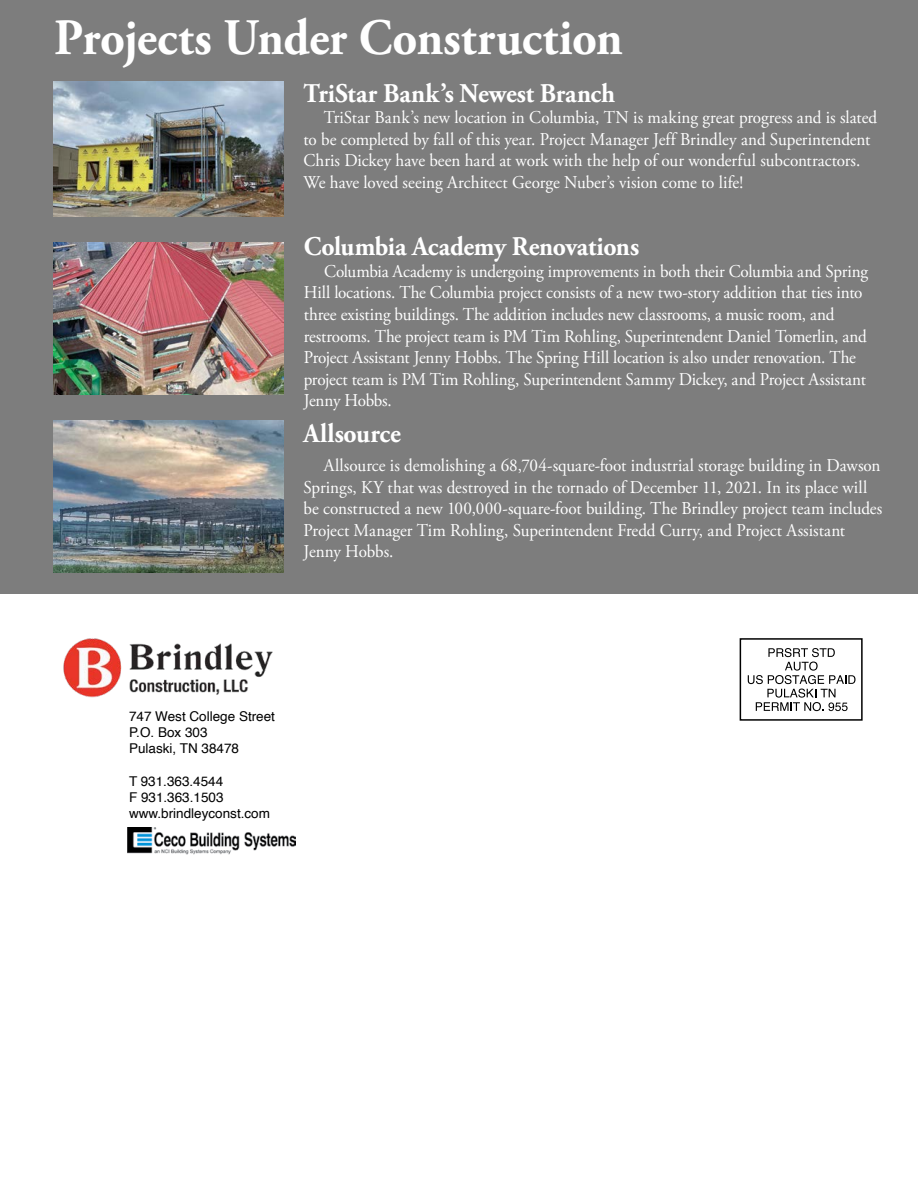
<style>
.page{position:relative;width:918px;height:1188px;background:#fff}
.page>*{position:absolute;margin:0;border:0;box-sizing:border-box;transform-origin:0 0}
.t1{font:700 51px "Adobe Garamond Pro";letter-spacing:-.005em;color:#fff;scale:.95 1}
.t2{font:700 27px "Adobe Garamond Pro";letter-spacing:-.005em;color:#fff;scale:.95 1}
.t3{font:18px/21.6px "Adobe Garamond Pro";letter-spacing:-.005em;color:#fff;scale:.95 1}
.t4{font:13.5px/16.2px "Helvetica";color:#000}
</style>
<div class="page">
<img style="left:127px;top:827px;width:168px;height:28px">
<img style="left:63px;top:638px;width:210px;height:60px">
<div style="left:740px;top:638px;width:123px;height:83px;border:2px solid #000"></div>
<svg style="left:748px;top:648px;width:108px;height:63px"></svg>
<div style="left:0;top:0;width:918px;height:594px;background:#7d7d7d"></div>
<img style="left:54px;top:82px;width:229px;height:135px">
<img style="left:54px;top:242px;width:229px;height:153px">
<img style="left:54px;top:420px;width:229px;height:152px">
<h1 class="t1" style="left:54px;top:8px;width:600px">Projects Under Construction</h1>
<h2 class="t2" style="left:303px;top:77px;width:330px">TriStar Bank’s Newest Branch</h2>
<p class="t3" style="left:303px;top:107px;width:605px;text-indent:20px">TriStar Bank’s new location in Columbia, TN is making great progress and is slated to be completed by fall of this year. Project Manager Jeff Brindley and Superintendent Chris Dickey have been hard at work with the help of our wonderful subcontractors.<br>We have loved seeing Architect George Nuber’s vision come to life!</p>
<h2 class="t2" style="left:304px;top:231px;width:355px">Columbia Academy Renovations</h2>
<p class="t3" style="left:304px;top:261px;width:596px;text-indent:20px">Columbia Academy is undergoing improvements in both their Columbia and Spring Hill locations. The Columbia project consists of a new two-story addition that ties into three existing buildings. The addition includes new classrooms, a music room, and restrooms. The project team is PM Tim Rohling, Superintendent Daniel Tomerlin, and Project Assistant Jenny Hobbs. The Spring Hill location is also under renovation. The project team is PM Tim Rohling, Superintendent Sammy Dickey, and Project Assistant Jenny Hobbs.</p>
<h2 class="t2" style="left:303px;top:418px;width:104px">Allsource</h2>
<p class="t3" style="left:303px;top:455px;width:611px;text-indent:20px">Allsource is demolishing a 68,704-square-foot industrial storage building in Dawson Springs, KY that was destroyed in the tornado of December 11, 2021. In its place will be constructed a new 100,000-square-foot building. The Brindley project team includes Project Manager Tim Rohling, Superintendent Fredd Curry, and Project Assistant Jenny Hobbs.</p>
<p class="t4" style="left:129px;top:708px;width:148px">747 West College Street<br>P.O. Box 303<br>Pulaski, TN 38478</p>
<p class="t4" style="left:129px;top:773px;width:143px">T 931.363.4544<br>F 931.363.1503 www.brindleyconst.com</p>
</div>
